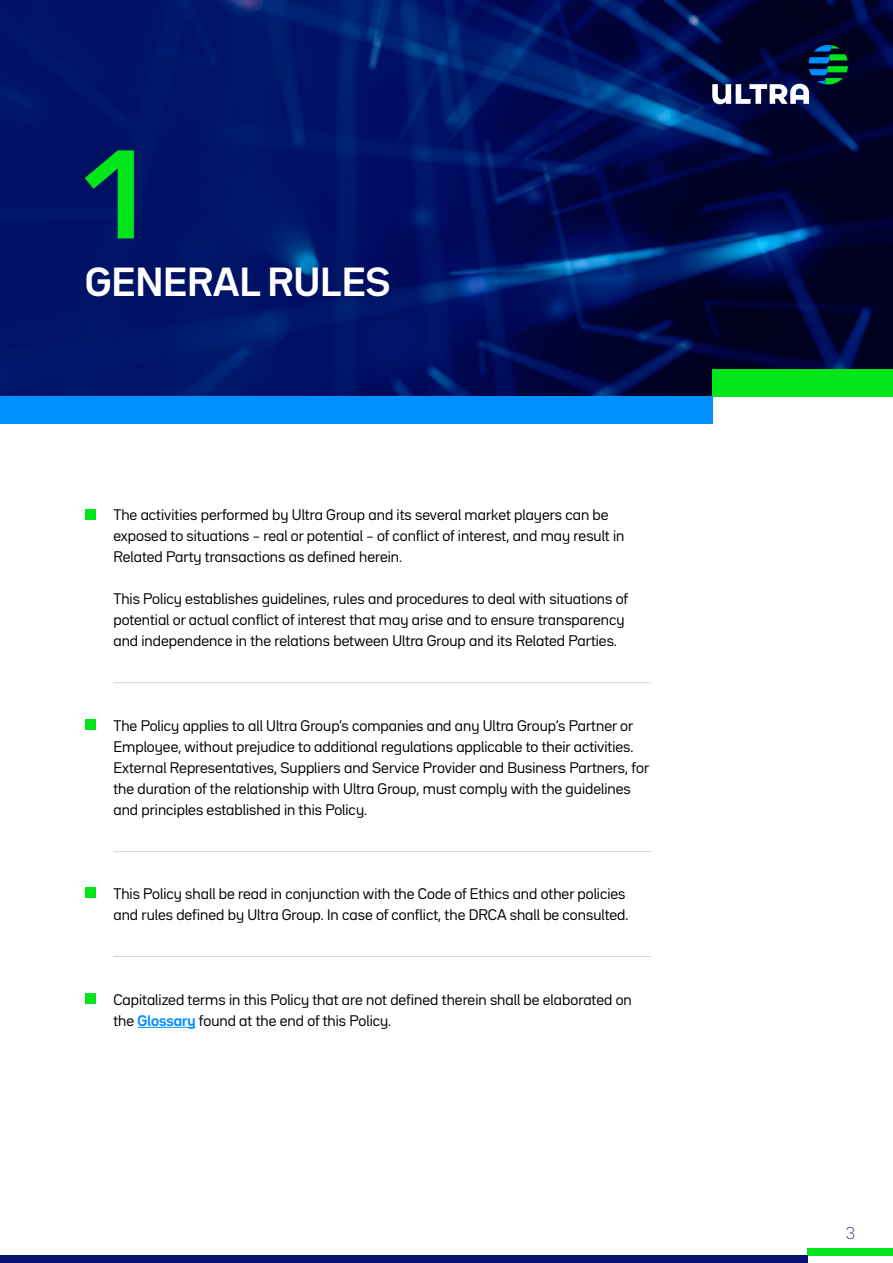
<style>
.page{position:relative;width:893px;height:1263px;background:#fff}
.page>*{position:absolute;margin:0;border:0;box-sizing:border-box;transform-origin:0 0}
.t1{font:700 110.7px "Bw Seido Raw DEMO";color:#00e61a}
.t2{font:700 35.7px "Bw Seido Raw DEMO";letter-spacing:.01em;color:#fff}
.t3{font:100 15px "Bw Seido Raw DEMO";color:#051273}
.t4{font:13.5px/21px "Bw Seido Raw DEMO";color:#000}
.s1{font-weight:700;color:#008fff}
</style>
<div class="page">
<hr style="left:138px;top:1027px;width:58px;height:1px;background:#008fff">
<img style="left:0;top:0;width:893px;height:396px">
<div style="left:712px;top:369px;width:181px;height:27px;background:#00e61a"></div>
<div style="left:0;top:396px;width:712px;height:28px;background:#008fff"></div>
<div style="left:85px;top:509px;width:11px;height:11px;background:#00e61a"></div>
<div style="left:85px;top:719px;width:11px;height:10px;background:#00e61a"></div>
<div style="left:85px;top:887px;width:11px;height:11px;background:#00e61a"></div>
<div style="left:85px;top:993px;width:11px;height:11px;background:#00e61a"></div>
<hr style="left:113px;top:956px;width:539px;height:1px;background:#d6d6d6">
<hr style="left:113px;top:851px;width:539px;height:1px;background:#d6d6d6">
<hr style="left:113px;top:682px;width:539px;height:1px;background:#d6d6d6">
<div style="left:808px;top:1248px;width:85px;height:7px;background:#00e61a"></div>
<div style="left:0;top:1256px;width:808px;height:7px;background:#051273"></div>
<svg style="left:712px;top:45px;width:136px;height:59px;background:#243759"></svg>
<h1 class="t1" style="left:85px;top:121px;width:58px">1</h1>
<h2 class="t2" style="left:85px;top:258px;width:307px">GENERAL RULES</h2>
<p class="t4" style="left:113px;top:504px;width:512px">The activities performed by Ultra Group and its several market players can be exposed to situations – real or potential – of conflict of interest, and may result in<br>Related Party transactions as defined herein.</p>
<p class="t4" style="left:113px;top:588px;width:516px">This Policy establishes guidelines, rules and procedures to deal with situations of potential or actual conflict of interest that may arise and to ensure transparency and independence in the relations between Ultra Group and its Related Parties.</p>
<p class="t4" style="left:113px;top:715px;width:537px">The Policy applies to all Ultra Group’s companies and any Ultra Group’s Partner or Employee, without prejudice to additional regulations applicable to their activities.<br>External Representatives, Suppliers and Service Provider and Business Partners, for the duration of the relationship with Ultra Group, must comply with the guidelines and principles established in this Policy.</p>
<p class="t4" style="left:113px;top:883px;width:517px">This Policy shall be read in conjunction with the Code of Ethics and other policies and rules defined by Ultra Group. In case of conflict, the DRCA shall be consulted.</p>
<p class="t4" style="left:113px;top:989px;width:520px">Capitalized terms in this Policy that are not defined therein shall be elaborated on the <span class="s1">Glossary</span> found at the end of this Policy.</p>
<p class="t3" style="left:846px;top:1223px;width:11px">3</p>
</div>
